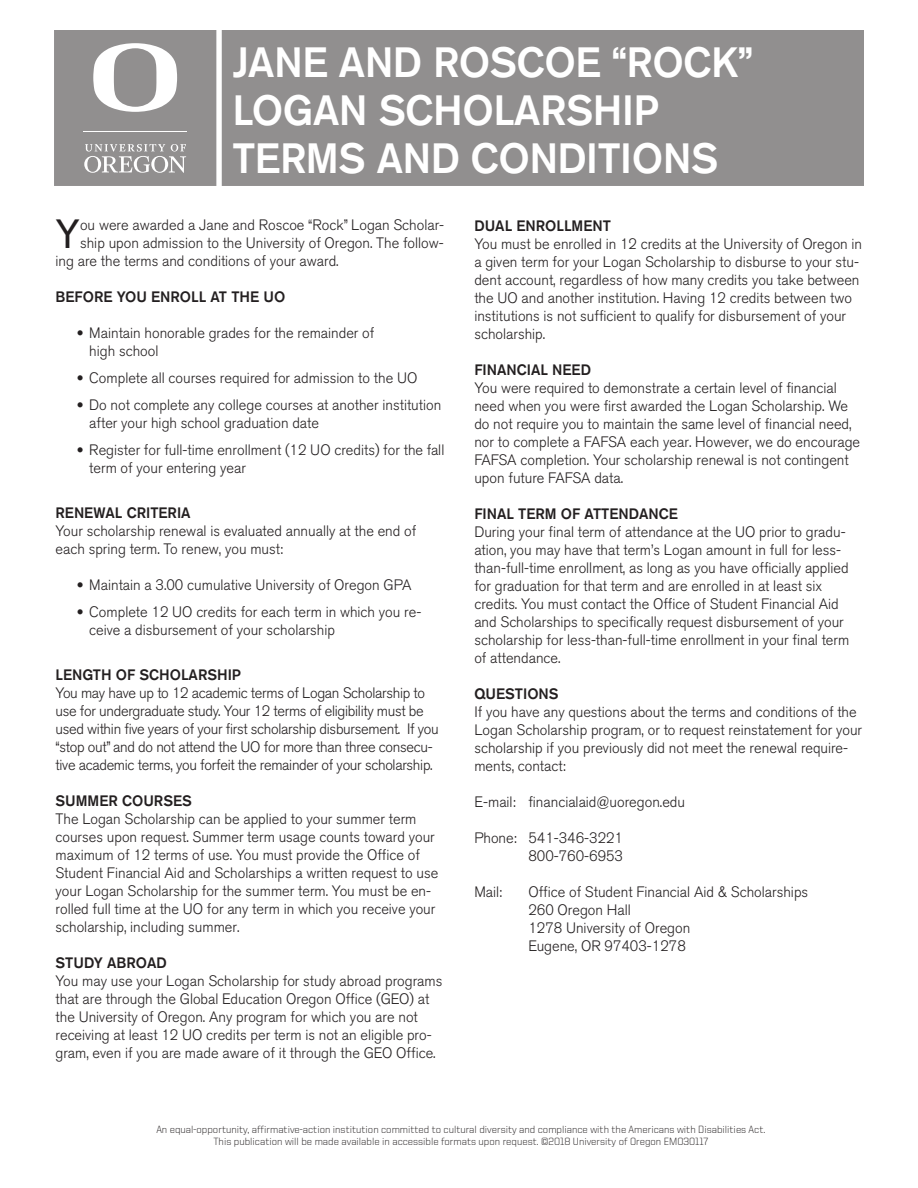
<style>
.page{position:relative;width:918px;height:1188px;background:#fff}
.page>*{position:absolute;margin:0;border:0;box-sizing:border-box;transform-origin:0 0}
.Body{font:500 42px/48px "Akzidenz Grotesk BQ";letter-spacing:-.01em;color:#fff}
.Body-2{font:40.5px "Akzidenz Grotesk BQ";color:#231f20}
.Body-3{font:300 15px/18px "Akzidenz Grotesk BQ";color:#231f20}
.Body-4{font:300 15px/18px "Akzidenz Grotesk BQ";letter-spacing:-.02em;color:#231f20}
.Body-5{font:500 15px "Akzidenz Grotesk BQ";color:#231f20}
.t1{font:300 10.5px "United Sans Reg";color:#231f20}
.s1{font-family:"Melior";font-weight:400}
</style>
<div class="page">
<svg style="left:54px;top:30px;width:162px;height:156px;background:#9f9e9e"></svg>
<hr style="left:84px;top:131px;width:103px;height:1px;background:#fff">
<div style="left:222px;top:30px;width:642px;height:156px;background:#918f8f"></div>
<p class="Body" style="left:232px;top:37px;width:522px">JANE AND ROSCOE “ROCK”<br>LOGAN SCHOLARSHIP<br>TERMS AND CONDITIONS</p>
<p class="Body-2" style="left:56px;top:210px;width:26px">Y</p>
<p class="Body-3" style="left:80px;top:217px;width:366px">ou were awarded a Jane and Roscoe “Rock” Logan Scholar-</p>
<p class="Body-3" style="left:80px;top:235px;width:365px">ship upon admission to the University of Oregon. The follow-</p>
<p class="Body-3" style="left:56px;top:253px;width:285px">ing are the terms and conditions of your award.</p>
<p class="Body-5" style="left:56px;top:288px;width:231px">BEFORE YOU ENROLL AT THE UO</p>
<p class="Body-3" style="left:89px;top:325px;width:287px;text-indent:-14px"><span class="s1">•</span> Maintain honorable grades for the remainder of high school</p>
<p class="Body-3" style="left:76px;top:370px;width:343px"><span class="s1">•</span> Complete all courses required for admission to the UO</p>
<p class="Body-3" style="left:89px;top:397px;width:354px;text-indent:-14px"><span class="s1">•</span> Do not complete any college courses at another institution after your high school graduation date</p>
<p class="Body-3" style="left:89px;top:442px;width:357px;text-indent:-14px"><span class="s1">•</span> Register for full-time enrollment (12 UO credits) for the fall term of your entering year</p>
<p class="Body-5" style="left:56px;top:504px;width:137px">RENEWAL CRITERIA</p>
<p class="Body-3" style="left:56px;top:523px;width:362px">Your scholarship renewal is evaluated annually at the end of each spring term. To renew, you must:</p>
<p class="Body-3" style="left:76px;top:577px;width:337px"><span class="s1">•</span> Maintain a 3.00 cumulative University of Oregon GPA</p>
<p class="Body-3" style="left:89px;top:603px;width:334px;text-indent:-14px"><span class="s1">•</span> Complete 12 UO credits for each term in which you re&shy;ceive a disbursement of your scholarship</p>
<p class="Body-5" style="left:56px;top:666px;width:187px">LENGTH OF SCHOLARSHIP</p>
<p class="Body-4" style="left:56px;top:684px;width:385px">You may have up to 12 academic terms of Logan Scholarship to use for undergraduate study. Your 12 terms of eligibility must be used within five years of your first scholarship disbursement. If you “stop out” and do not attend the UO for more than three consecu&shy;tive academic terms, you forfeit the remainder of your scholarship.</p>
<p class="Body-5" style="left:56px;top:792px;width:138px">SUMMER COURSES</p>
<p class="Body-3" style="left:56px;top:810px;width:384px">The Logan Scholarship can be applied to your summer term courses upon request. Summer term usage counts toward your maximum of 12 terms of use. You must provide the Office of Student Financial Aid and Scholarships a written request to use your Logan Scholarship for the summer term. You must be en&shy;rolled full time at the UO for any term in which you receive your scholarship, including summer.</p>
<p class="Body-5" style="left:56px;top:954px;width:113px">STUDY ABROAD</p>
<p class="Body-3" style="left:56px;top:972px;width:388px">You may use your Logan Scholarship for study abroad programs that are through the Global Education Oregon Office (GEO) at the University of Oregon. Any program for which you are not receiving at least 12 UO credits per term is not an eligible pro&shy;gram, even if you are made aware of it through the GEO Office.</p>
<p class="Body-5" style="left:474px;top:216px;width:138px">DUAL ENROLLMENT</p>
<p class="Body-3" style="left:474px;top:235px;width:389px">You must be enrolled in 12 credits at the University of Oregon in a given term for your Logan Scholarship to disburse to your stu&shy;dent account, regardless of how many credits you take between the UO and another institution. Having 12 credits between two institutions is not sufficient to qualify for disbursement of your scholarship.</p>
<p class="Body-5" style="left:474px;top:360px;width:118px">FINANCIAL NEED</p>
<p class="Body-3" style="left:474px;top:379px;width:387px">You were required to demonstrate a certain level of financial need when you were first awarded the Logan Scholarship. We do not require you to maintain the same level of financial need, nor to complete a FAFSA each year. However, we do encourage FAFSA completion. Your scholarship renewal is not contingent upon future FAFSA data.</p>
<p class="Body-5" style="left:474px;top:504px;width:205px">FINAL TERM OF ATTENDANCE</p>
<p class="Body-3" style="left:474px;top:523px;width:376px">During your final term of attendance at the UO prior to gradu&shy;ation, you may have that term’s Logan amount in full for less&shy;than-full-time enrollment, as long as you have officially applied for graduation for that term and are enrolled in at least six credits. You must contact the Office of Student Financial Aid and Scholarships to specifically request disbursement of your scholarship for less-than-full-time enrollment in your final term of attendance.</p>
<p class="Body-5" style="left:474px;top:684px;width:86px">QUESTIONS</p>
<p class="Body-3" style="left:474px;top:703px;width:389px">If you have any questions about the terms and conditions of the Logan Scholarship program, or to request reinstatement for your scholarship if you previously did not meet the renewal require&shy;ments, contact:</p>
<p class="Body-3" style="left:474px;top:793px;width:212px">E-mail: financialaid@uoregon.edu</p>
<p class="Body-3" style="left:474px;top:829px;width:150px">Phone: 541-346-3221</p>
<p class="Body-3" style="left:528px;top:847px;width:96px">800-760-6953</p>
<p class="Body-3" style="left:474px;top:883px;width:29px">Mail:</p>
<p class="Body-3" style="left:528px;top:883px;width:281px">Office of Student Financial Aid &amp; Scholarships</p>
<p class="Body-3" style="left:528px;top:901px;width:104px">260 Oregon Hall</p>
<p class="Body-3" style="left:528px;top:919px;width:163px">1278 University of Oregon</p>
<p class="Body-3" style="left:528px;top:937px;width:159px">Eugene, OR 97403-1278</p>
<p class="t1" style="left:156px;top:1124px;width:611px">An equal-opportunity, affirmative-action institution committed to cultural diversity and compliance with the Americans with Disabilities Act.</p>
<p class="t1" style="left:213px;top:1136px;width:496px">This publication will be made available in accessible formats upon request. ©2018 University of Oregon EM030117</p>
</div>
